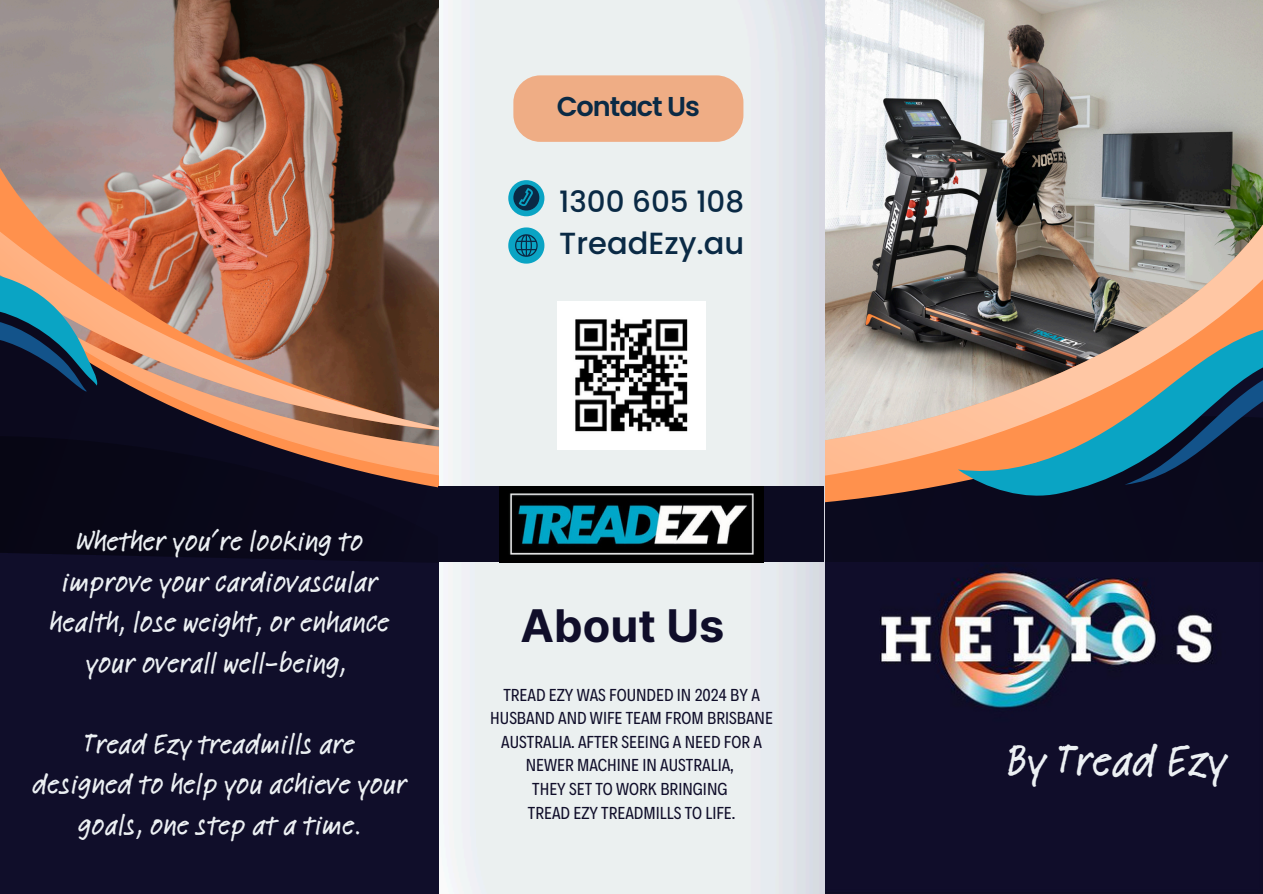
<style>
.page{position:relative;width:1263px;height:894px;background:#fff}
.page>*{position:absolute;margin:0;border:0;box-sizing:border-box;transform-origin:0 0}
.t1{font:500 46.5px "Feltpen Com";color:#ecf0f3}
.t2{font:700 45px "Inter";color:#100e2a}
.t3{font:500 30.45px "Poppins";color:#0a2a45}
.t4{font:500 29.4px/40.5px "Feltpen Com";color:#ecf0f3;text-align:center}
.t5{font:500 29.4px "Poppins";color:#0a2a45}
.t6{font:600 27.3px "Poppins";letter-spacing:-.04em;color:#0a2a45}
.t7{font:17.55px/23.7px "Decalotype";color:#100e2a;text-align:center}
</style>
<div class="page">
<img style="left:824px;top:0;width:439px;height:127px">
<img style="left:0;top:0;width:439px;height:108px">
<div style="left:0;top:582px;width:439px;height:311px;background:#100e2a"></div>
<svg style="left:0;top:523px;width:439px;height:40px;background:#0a081b"></svg>
<div style="left:824px;top:523px;width:439px;height:39px;background:#0a091d"></div>
<div style="left:0;top:506px;width:1263px;height:17px;background:#0a081c"></div>
<img style="left:0;top:127px;width:1263px;height:379px">
<svg style="left:0;top:108px;width:439px;height:324px;background:#957064"></svg>
<svg style="left:123px;top:207px;width:316px;height:224px;background:#a2684f"></svg>
<img style="left:824px;top:562px;width:439px;height:331px">
<img style="left:439px;top:0;width:385px;height:893px">
<div style="left:508px;top:180px;width:36px;height:36px;background:#0aa4c4;border-radius:50%"></div>
<svg style="left:508px;top:227px;width:36px;height:36px"></svg>
<div style="left:513px;top:75px;width:230px;height:67px;background:#efad85;border-radius:27px"></div>
<svg style="left:513px;top:184px;width:26px;height:26px"></svg>
<div style="left:438px;top:487px;width:386px;height:75px;background:#0c0b21"></div>
<img style="left:499px;top:487px;width:265px;height:75px">
<img style="left:558px;top:302px;width:147px;height:147px">
<svg style="left:942px;top:302px;width:321px;height:210px;background:#897768"></svg>
<svg style="left:1108px;top:343px;width:155px;height:147px;background:#456870"></svg>
<svg style="left:0;top:145px;width:123px;height:300px;background:#826c64"></svg>
<p class="t6" style="left:557px;top:87px;width:145px">Contact Us</p>
<p class="t5" style="left:559px;top:181px;width:186px">1300 605 108</p>
<p class="t4" style="left:50px;top:520px;width:341px">Whether you’re looking to improve your cardiovascular health, lose weight, or enhance your overall well-being,</p>
<h2 class="t3" style="left:559px;top:222px;width:187px">TreadEzy.au</h2>
<h1 class="t2" style="left:521px;top:598px;width:205px">About Us</h1>
<p class="t7" style="left:490px;top:681px;width:284px">TREAD EZY WAS FOUNDED IN 2024 BY A<br>HUSBAND AND WIFE TEAM FROM BRISBANE<br>AUSTRALIA. AFTER SEEING A NEED FOR A<br>NEWER MACHINE IN AUSTRALIA,</p>
<p class="t7" style="left:532px;top:775px;width:197px">THEY SET TO WORK BRINGING</p>
<p class="t7" style="left:528px;top:799px;width:209px">TREAD EZY TREADMILLS TO LIFE.</p>
<p class="t4" style="left:32px;top:723px;width:376px">Tread Ezy treadmills are designed to help you achieve your goals, one step at a time.</p>
<p class="t1" style="left:1007px;top:728px;width:221px">By Tread Ezy</p>
</div>
